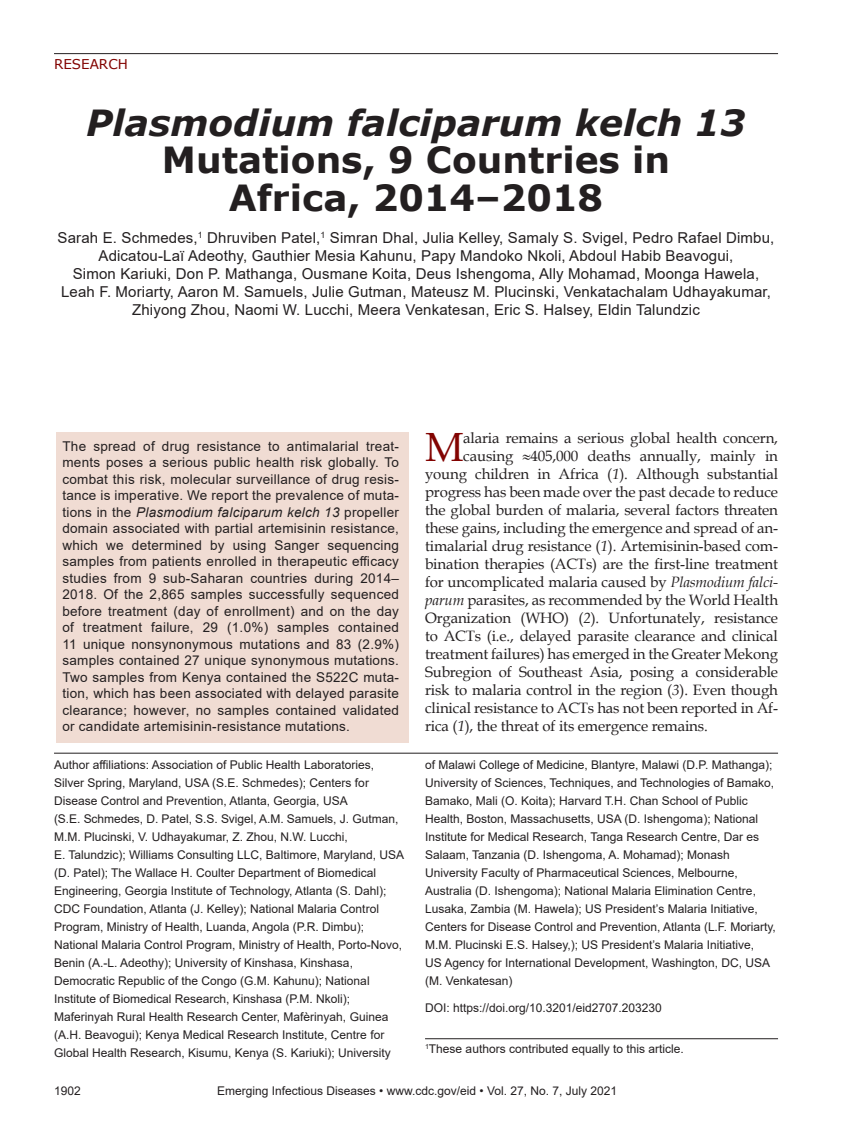
<style>
.page{position:relative;width:851px;height:1134px;background:#fff}
.page>*{position:absolute;margin:0;border:0;box-sizing:border-box;transform-origin:0 0}
.t1{font:40.8px "Book Antiqua";color:#820301}
.t2{font:700 36px/37.5px "Verdana";color:#231f20;text-align:center}
.t3{font:italic 700 36px "Verdana";color:#231f20}
.t4{font:15px "Book Antiqua";letter-spacing:-.01em;color:#231f20}
.t5{font:15px/18px "Arial";letter-spacing:.01em;color:#231f20;text-align:center}
.t6{font:13.5px/16.5px "Arial";letter-spacing:.02em;color:#231f20;text-align:justify}
.t7{font:13.5px "Verdana";color:#820301}
.t8{font:12px/18px "Arial";color:#231f20}
.s1{font-style:italic}
</style>
<div class="page">
<hr style="left:54px;top:53px;width:724px;height:1px;background:#231f20">
<div style="left:56px;top:432px;width:352px;height:310px;background:#f0dcd3"></div>
<hr style="left:425px;top:1038px;width:353px;height:1px;background:#231f20">
<hr style="left:54px;top:753px;width:724px;height:1px;background:#231f20">
<p class="t7" style="left:54px;top:55px;width:75px">RESEARCH</p>
<h2 class="t3" style="left:86px;top:97px;width:661px">Plasmodium falciparum kelch 13</h2>
<h2 class="t2" style="left:162px;top:140px;width:510px">Mutations, 9 Countries in<br>Africa, 2014–2018</h2>
<p class="t5" style="left:58px;top:229px;width:718px">Sarah E. Schmedes,<sup>1</sup> Dhruviben Patel,<sup>1</sup> Simran Dhal, Julia Kelley, Samaly S. Svigel, Pedro Rafael Dimbu, Adicatou-Laï Adeothy, Gauthier Mesia Kahunu, Papy Mandoko Nkoli, Abdoul Habib Beavogui,<br>Simon Kariuki, Don P. Mathanga, Ousmane Koita, Deus Ishengoma, Ally Mohamad, Moonga Hawela, Leah F. Moriarty, Aaron M. Samuels, Julie Gutman, Mateusz M. Plucinski, Venkatachalam Udhayakumar, Zhiyong Zhou, Naomi W. Lucchi, Meera Venkatesan, Eric S. Halsey, Eldin Talundzic</p>
<p class="t6" style="left:62px;top:438px;width:338px">The spread of drug resistance to antimalarial treat&shy;ments poses a serious public health risk globally. To combat this risk, molecular surveillance of drug resis&shy;tance is imperative. We report the prevalence of muta&shy;tions in the <span class="s1">Plasmodium falciparum kelch 13</span> propeller domain associated with partial artemisinin resistance, which we determined by using Sanger sequencing samples from patients enrolled in therapeutic effi cacy studies from 9 sub-Saharan countries during 2014– 2018. Of the 2,865 samples successfully sequenced before treatment (day of enrollment) and on the day of treatment failure, 29 (1.0%) samples contained 11 unique nonsynonymous mutations and 83 (2.9%) samples contained 27 unique synonymous mutations.<br>Two samples from Kenya contained the S522C muta&shy;tion, which has been associated with delayed parasite clearance; however, no samples contained validated or candidate artemisinin-resistance mutations.</p>
<h1 class="t1" style="left:425px;top:419px;width:40px">M</h1>
<p class="t4" style="left:463px;top:427px;width:316px">alaria remains a serious global health concern,</p>
<p class="t4" style="left:463px;top:445px;width:316px">causing ≈405,000 deaths annually, mainly in</p>
<p class="t4" style="left:425px;top:463px;width:354px">young children in Africa (<span class="s1">1</span>). Although substantial</p>
<p class="t4" style="left:425px;top:481px;width:354px">progress has been made over the past decade to reduce</p>
<p class="t4" style="left:425px;top:499px;width:354px">the global burden of malaria, several factors threaten</p>
<p class="t4" style="left:425px;top:517px;width:354px">these gains, including the emergence and spread of an-</p>
<p class="t4" style="left:425px;top:535px;width:354px">timalarial drug resistance (<span class="s1">1</span>). Artemisinin-based com-</p>
<p class="t4" style="left:425px;top:553px;width:354px">bination therapies (ACTs) are the first-line treatment</p>
<p class="t4" style="left:425px;top:571px;width:354px">for uncomplicated malaria caused by <span class="s1">Plasmodium falci-</span></p>
<p class="t4" style="left:425px;top:589px;width:354px"><span class="s1">parum</span> parasites, as recommended by the World Health</p>
<p class="t4" style="left:425px;top:607px;width:354px">Organization (WHO) (<span class="s1">2</span>). Unfortunately, resistance</p>
<p class="t4" style="left:425px;top:625px;width:354px">to ACTs (i.e., delayed parasite clearance and clinical</p>
<p class="t4" style="left:425px;top:643px;width:354px">treatment failures) has emerged in the Greater Mekong</p>
<p class="t4" style="left:425px;top:661px;width:354px">Subregion of Southeast Asia, posing a considerable</p>
<p class="t4" style="left:425px;top:679px;width:354px">risk to malaria control in the region (<span class="s1">3</span>). Even though</p>
<p class="t4" style="left:425px;top:697px;width:354px">clinical resistance to ACTs has not been reported in Af-</p>
<p class="t4" style="left:425px;top:715px;width:284px">rica (<span class="s1">1</span>), the threat of its emergence remains.</p>
<p class="t8" style="left:54px;top:756px;width:351px">Author affi liations: Association of Public Health Laboratories, Silver Spring, Maryland, USA (S.E. Schmedes); Centers for Disease Control and Prevention, Atlanta, Georgia, USA<br>(S.E. Schmedes, D. Patel, S.S. Svigel, A.M. Samuels, J. Gutman, M.M. Plucinski, V. Udhayakumar, Z. Zhou, N.W. Lucchi,<br>E. Talundzic); Williams Consulting LLC, Baltimore, Maryland, USA (D. Patel); The Wallace H. Coulter Department of Biomedical Engineering, Georgia Institute of Technology, Atlanta (S. Dahl); CDC Foundation, Atlanta (J. Kelley); National Malaria Control Program, Ministry of Health, Luanda, Angola (P.R. Dimbu); National Malaria Control Program, Ministry of Health, Porto-Novo, Benin (A.-L. Adeothy); University of Kinshasa, Kinshasa, Democratic Republic of the Congo (G.M. Kahunu); National Institute of Biomedical Research, Kinshasa (P.M. Nkoli); Maferinyah Rural Health Research Center, Mafèrinyah, Guinea (A.H. Beavogui); Kenya Medical Research Institute, Centre for Global Health Research, Kisumu, Kenya (S. Kariuki); University</p>
<p class="t8" style="left:425px;top:756px;width:352px">of Malawi College of Medicine, Blantyre, Malawi (D.P. Mathanga); University of Sciences, Techniques, and Technologies of Bamako, Bamako, Mali (O. Koita); Harvard T.H. Chan School of Public Health, Boston, Massachusetts, USA (D. Ishengoma); National Institute for Medical Research, Tanga Research Centre, Dar es Salaam, Tanzania (D. Ishengoma, A. Mohamad); Monash University Faculty of Pharmaceutical Sciences, Melbourne, Australia (D. Ishengoma); National Malaria Elimination Centre, Lusaka, Zambia (M. Hawela); US President’s Malaria Initiative, Centers for Disease Control and Prevention, Atlanta (L.F. Moriarty, M.M. Plucinski E.S. Halsey,); US President’s Malaria Initiative,<br>US Agency for International Development, Washington, DC, USA (M. Venkatesan)</p>
<p class="t8" style="left:425px;top:999px;width:238px">DOI: https://doi.org/10.3201/eid2707.203230</p>
<p class="t8" style="left:425px;top:1039px;width:260px"><sup>1</sup>These authors contributed equally to this article.</p>
<p class="t8" style="left:54px;top:1082px;width:28px">1902</p>
<p class="t8" style="left:217px;top:1082px;width:401px">Emerging Infectious Diseases • www.cdc.gov/eid • Vol. 27, No. 7, July 2021</p>
</div>
